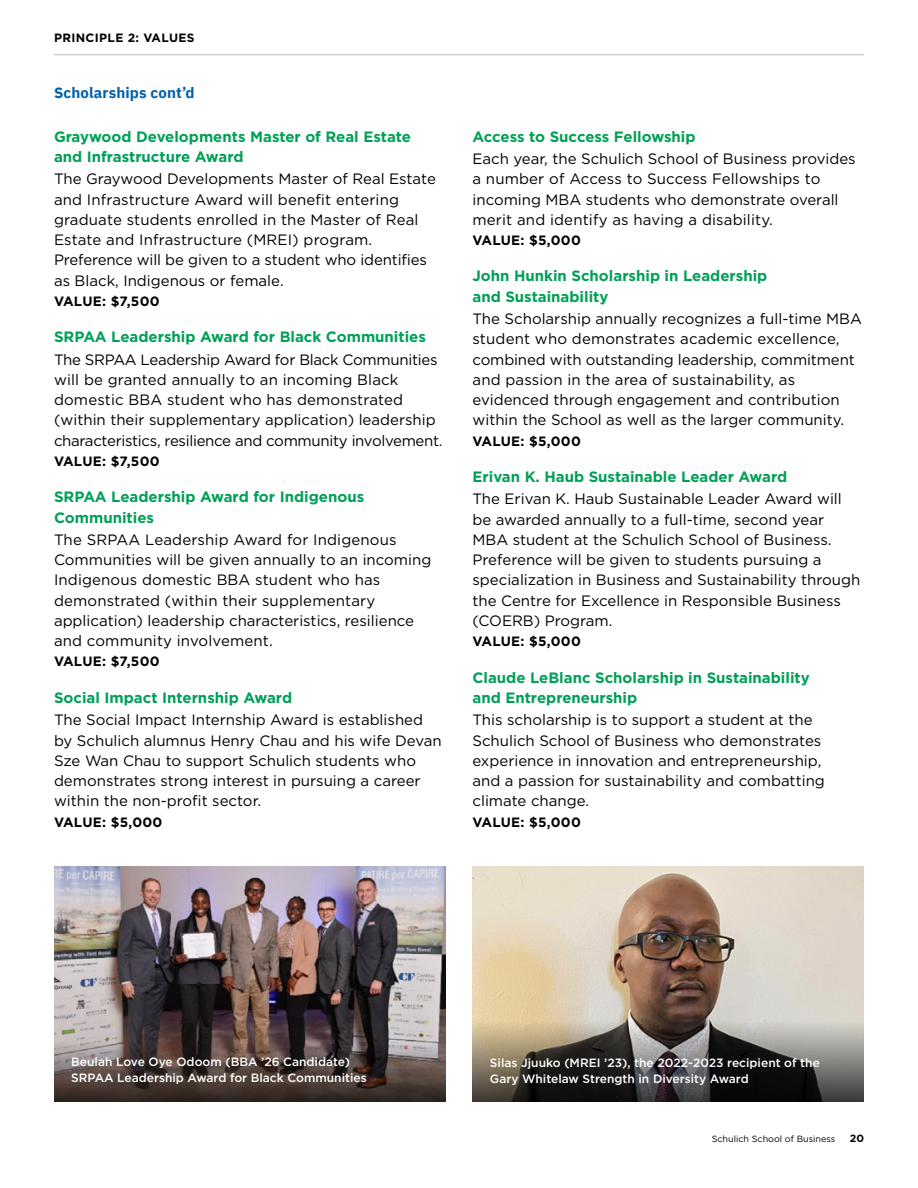
<style>
.page{position:relative;width:918px;height:1188px;background:#fff}
.page>*{position:absolute;margin:0;border:0;box-sizing:border-box;transform-origin:0 0}
.t1{font:15px/20.2px "Gotham";color:#000}
.t2{font:700 15px/20.2px "Gotham";color:#00a057}
.t3{font:700 15px "IBM Plex Sans";letter-spacing:.01em;color:#0062ac}
.t4{font:700 13.5px "Gotham";letter-spacing:.02em;color:#000}
.t5{font:500 12px/15.8px "Gotham";color:#fff}
.t6{font:700 12px "Gotham";letter-spacing:.03em;color:#000}
.t7{font:700 10.5px "Gotham";color:#000}
.t8{font:9px "Gotham";color:#000}
</style>
<div class="page">
<hr style="left:54px;top:54px;width:810px;height:1px;background:#bcbec0">
<img style="left:54px;top:866px;width:392px;height:162px">
<img style="left:472px;top:866px;width:392px;height:136px">
<svg style="left:54px;top:1028px;width:392px;height:74px;background:#544844"></svg>
<svg style="left:472px;top:1002px;width:392px;height:100px;background:#6e685f"></svg>
<p class="t6" style="left:54px;top:30px;width:142px">PRINCIPLE 2: VALUES</p>
<p class="t3" style="left:54px;top:81px;width:142px">Scholarships cont’d</p>
<p class="t2" style="left:54px;top:126px;width:359px">Graywood Developments Master of Real Estate and Infrastructure Award</p>
<p class="t1" style="left:54px;top:169px;width:383px">The Graywood Developments Master of Real Estate and Infrastructure Award will benefit entering graduate students enrolled in the Master of Real Estate and Infrastructure (MREI) program.<br>Preference will be given to a student who identifies as Black, Indigenous or female.</p>
<p class="t4" style="left:54px;top:292px;width:107px">VALUE: $7,500</p>
<p class="t2" style="left:54px;top:327px;width:373px">SRPAA Leadership Award for Black Communities</p>
<p class="t1" style="left:54px;top:349px;width:390px">The SRPAA Leadership Award for Black Communities will be granted annually to an incoming Black domestic BBA student who has demonstrated (within their supplementary application) leadership characteristics, resilience and community involvement.</p>
<p class="t4" style="left:54px;top:452px;width:107px">VALUE: $7,500</p>
<p class="t2" style="left:54px;top:487px;width:312px">SRPAA Leadership Award for Indigenous<br>Communities</p>
<p class="t1" style="left:54px;top:529px;width:379px">The SRPAA Leadership Award for Indigenous Communities will be given annually to an incoming Indigenous domestic BBA student who has demonstrated (within their supplementary application) leadership characteristics, resilience and community involvement.</p>
<p class="t4" style="left:54px;top:653px;width:107px">VALUE: $7,500</p>
<p class="t2" style="left:54px;top:687px;width:240px">Social Impact Internship Award</p>
<p class="t1" style="left:54px;top:710px;width:389px">The Social Impact Internship Award is established by Schulich alumnus Henry Chau and his wife Devan Sze Wan Chau to support Schulich students who demonstrates strong interest in pursuing a career within the non-profit sector.</p>
<p class="t4" style="left:54px;top:813px;width:110px">VALUE: $5,000</p>
<p class="t2" style="left:472px;top:126px;width:225px">Access to Success Fellowship</p>
<p class="t1" style="left:472px;top:148px;width:385px">Each year, the Schulich School of Business provides a number of Access to Success Fellowships to incoming MBA students who demonstrate overall merit and identify as having a disability.</p>
<p class="t4" style="left:472px;top:231px;width:110px">VALUE: $5,000</p>
<p class="t2" style="left:472px;top:266px;width:296px">John Hunkin Scholarship in Leadership and Sustainability</p>
<p class="t1" style="left:472px;top:308px;width:391px">The Scholarship annually recognizes a full-time MBA student who demonstrates academic excellence, combined with outstanding leadership, commitment and passion in the area of sustainability, as evidenced through engagement and contribution within the School as well as the larger community.</p>
<p class="t4" style="left:472px;top:432px;width:110px">VALUE: $5,000</p>
<p class="t2" style="left:472px;top:467px;width:316px">Erivan K. Haub Sustainable Leader Award</p>
<p class="t1" style="left:472px;top:489px;width:389px">The Erivan K. Haub Sustainable Leader Award will be awarded annually to a full-time, second year MBA student at the Schulich School of Business.<br>Preference will be given to students pursuing a specialization in Business and Sustainability through the Centre for Excellence in Responsible Business (COERB) Program.</p>
<p class="t4" style="left:472px;top:633px;width:110px">VALUE: $5,000</p>
<p class="t2" style="left:472px;top:667px;width:339px">Claude LeBlanc Scholarship in Sustainability and Entrepreneurship</p>
<p class="t1" style="left:472px;top:710px;width:354px">This scholarship is to support a student at the Schulich School of Business who demonstrates experience in innovation and entrepreneurship, and a passion for sustainability and combatting climate change.</p>
<p class="t4" style="left:472px;top:813px;width:110px">VALUE: $5,000</p>
<p class="t5" style="left:71px;top:1054px;width:280px">Beulah Love Oye Odoom (BBA ’26 Candidate)</p>
<p class="t5" style="left:71px;top:1070px;width:297px">SRPAA Leadership Award for Black Communities</p>
<p class="t5" style="left:490px;top:1055px;width:331px">Silas Jjuuko (MREI ’23), the 2022-2023 recipient of the<br>Gary Whitelaw Strength in Diversity Award</p>
<p class="t8" style="left:712px;top:1133px;width:125px">Schulich School of Business</p>
<p class="t7" style="left:850px;top:1131px;width:16px">20</p>
</div>
